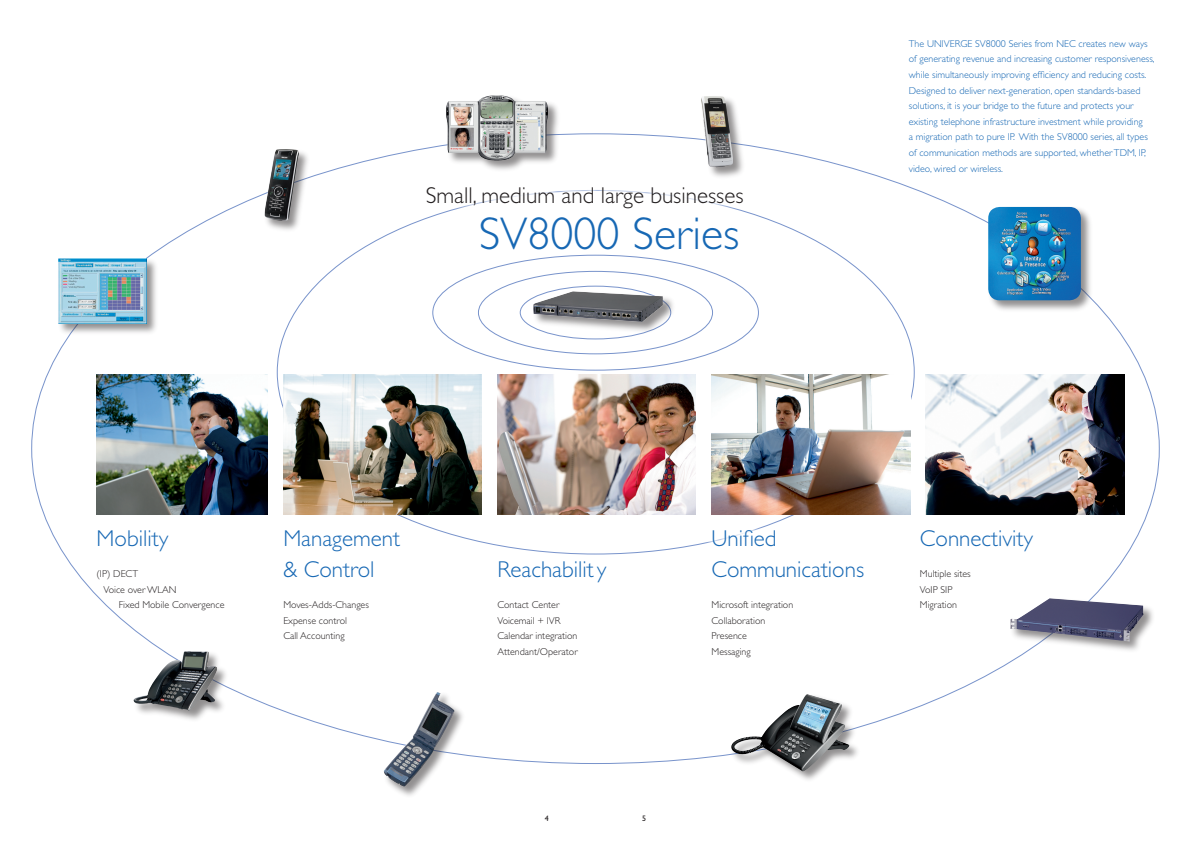
<style>
.page{position:relative;width:1191px;height:842px;background:#fff}
.page>*{position:absolute;margin:0;border:0;box-sizing:border-box;transform-origin:0 0}
.NEC_Heading_46_pt{font:300 46px "Gill Sans Std";color:#1768b4}
.NEC_Textheading{font:300 23px/31.2px "Gill Sans Std";color:#1768b4}
.NEC_Subheading{font:300 23px "Gill Sans Std";color:#231f20}
.NEC_Introtext{font:300 10px "Gill Sans Std";color:#1768b4}
.NEC_Normaltext{font:300 10px "Gill Sans Std";color:#231f20}
</style>
<div class="page">
<img style="left:97px;top:374px;width:171px;height:140px">
<img style="left:283px;top:374px;width:199px;height:140px">
<img style="left:497px;top:374px;width:199px;height:140px">
<img style="left:711px;top:374px;width:199px;height:140px">
<img style="left:925px;top:374px;width:199px;height:140px">
<div style="left:132px;top:649px;width:98px;height:74px;background:#231f20;opacity:.5"></div>
<img style="left:133px;top:651px;width:84px;height:60px">
<div style="left:520px;top:286px;width:151px;height:53px;border:1px solid #7893cb;border-radius:50%"></div>
<div style="left:987px;top:206px;width:106px;height:106px;background:#231f20;opacity:.5"></div>
<img style="left:988px;top:207px;width:93px;height:93px;border-radius:11px">
<div style="left:382px;top:691px;width:85px;height:108px;background:#231f20;opacity:.5"></div>
<img style="left:384px;top:692px;width:70px;height:95px">
<div style="left:1008px;top:596px;width:148px;height:58px;background:#231f20;opacity:.5"></div>
<img style="left:1010px;top:598px;width:133px;height:44px">
<div style="left:444px;top:94px;width:117px;height:80px;background:#231f20;opacity:.5"></div>
<img style="left:446px;top:95px;width:102px;height:66px">
<div style="left:57px;top:258px;width:102px;height:78px;background:#231f20;opacity:.5"></div>
<img style="left:58px;top:259px;width:88px;height:64px">
<div style="left:531px;top:289px;width:145px;height:46px;background:#231f20;opacity:.5"></div>
<img style="left:533px;top:291px;width:130px;height:31px">
<div style="left:262px;top:147px;width:50px;height:87px;background:#231f20;opacity:.5"></div>
<img style="left:258px;top:148px;width:41px;height:73px">
<div style="left:699px;top:94px;width:47px;height:86px;background:#231f20;opacity:.5"></div>
<img style="left:700px;top:96px;width:39px;height:73px">
<div style="left:730px;top:693px;width:131px;height:91px;background:#231f20;opacity:.5"></div>
<img style="left:731px;top:694px;width:118px;height:77px">
<p class="NEC_Subheading" style="left:426px;top:182px;width:319px">Small, medium and large businesses</p>
<p class="NEC_Heading_46_pt" style="left:478px;top:208px;width:262px">SV8000 Series</p>
<p class="NEC_Introtext" style="left:909px;top:38px;width:240px">The UNIVERGE SV8000 Series from NEC creates new ways</p>
<p class="NEC_Introtext" style="left:909px;top:53px;width:247px">of generating revenue and increasing customer responsiveness,</p>
<p class="NEC_Introtext" style="left:909px;top:69px;width:239px">while simultaneously improving efficiency and reducing costs.</p>
<p class="NEC_Introtext" style="left:909px;top:85px;width:233px">Designed to deliver next-generation, open standards-based</p>
<p class="NEC_Introtext" style="left:909px;top:100px;width:226px">solutions, it is your bridge to the future and protects your</p>
<p class="NEC_Introtext" style="left:909px;top:116px;width:235px">existing telephone infrastructure investment while providing</p>
<p class="NEC_Introtext" style="left:909px;top:131px;width:240px">a migration path to pure IP. With the SV8000 series, all types</p>
<p class="NEC_Introtext" style="left:909px;top:147px;width:238px">of communication methods are supported, whether TDM, IP,</p>
<p class="NEC_Introtext" style="left:909px;top:163px;width:96px">video, wired or wireless.</p>
<p class="NEC_Textheading" style="left:97px;top:523px;width:73px">Mobility</p>
<p class="NEC_Normaltext" style="left:97px;top:568px;width:43px">(IP) DECT</p>
<p class="NEC_Normaltext" style="left:104px;top:583px;width:74px">Voice over WLAN</p>
<p class="NEC_Normaltext" style="left:119px;top:599px;width:107px">Fixed Mobile Convergence</p>
<p class="NEC_Textheading" style="left:283px;top:523px;width:118px">Management</p>
<p class="NEC_Textheading" style="left:283px;top:554px;width:93px">&amp; Control</p>
<p class="NEC_Normaltext" style="left:283px;top:599px;width:87px">Moves-Adds-Changes</p>
<p class="NEC_Normaltext" style="left:283px;top:615px;width:65px">Expense control</p>
<p class="NEC_Normaltext" style="left:283px;top:630px;width:63px">Call Accounting</p>
<p class="NEC_Textheading" style="left:497px;top:554px;width:110px">Reachabilit y</p>
<p class="NEC_Normaltext" style="left:497px;top:599px;width:63px">Contact Center</p>
<p class="NEC_Normaltext" style="left:497px;top:615px;width:65px">Voicemail + IVR</p>
<p class="NEC_Normaltext" style="left:497px;top:630px;width:82px">Calendar integration</p>
<p class="NEC_Normaltext" style="left:497px;top:646px;width:82px">Attendant/Operator</p>
<p class="NEC_Textheading" style="left:711px;top:523px;width:154px">Unified<br>Communications</p>
<p class="NEC_Normaltext" style="left:711px;top:599px;width:83px">Microsoft integration</p>
<p class="NEC_Normaltext" style="left:711px;top:615px;width:55px">Collaboration</p>
<p class="NEC_Normaltext" style="left:711px;top:630px;width:37px">Presence</p>
<p class="NEC_Normaltext" style="left:711px;top:646px;width:41px">Messaging</p>
<p class="NEC_Textheading" style="left:920px;top:523px;width:115px">Connectivity</p>
<p class="NEC_Normaltext" style="left:920px;top:568px;width:52px">Multiple sites</p>
<p class="NEC_Normaltext" style="left:920px;top:583px;width:34px">VoIP SIP</p>
<p class="NEC_Normaltext" style="left:920px;top:599px;width:39px">Migration</p>
</div>
